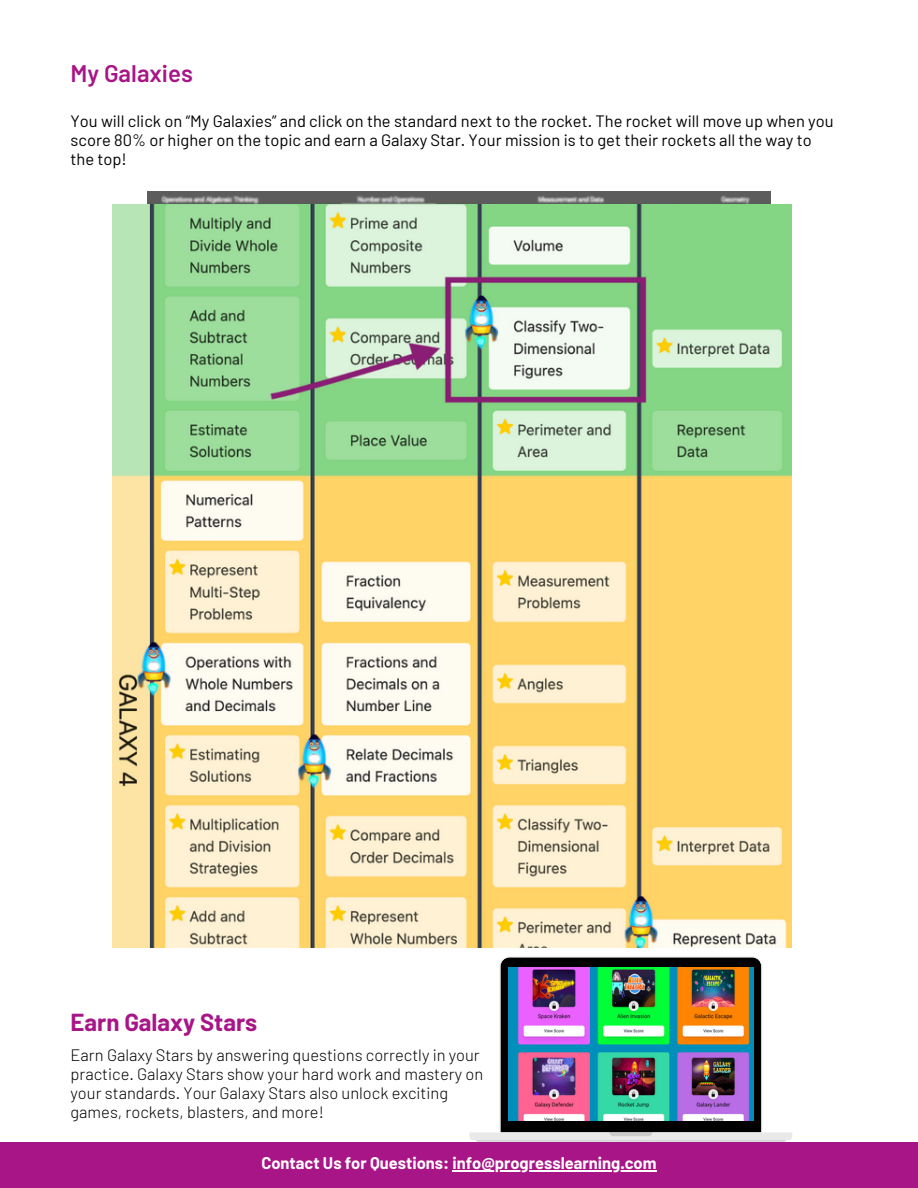
<style>
.page{position:relative;width:918px;height:1188px;background:#fff}
.page>*{position:absolute;margin:0;border:0;box-sizing:border-box;transform-origin:0 0}
.t1{font:700 24px "Barlow";color:#a81587}
.t2{font:600 24px "Barlow";color:#a81587}
.t3{font:16.5px/19.2px "Barlow";color:#000}
.t4{font:300 16.5px/19.2px "Barlow";color:#000}
.t5{font:700 16.5px "Barlow";color:#fff}
</style>
<div class="page">
<div style="left:0;top:1142px;width:918px;height:46px;background:#a81587"></div>
<svg style="left:469px;top:956px;width:323px;height:184px"></svg>
<svg style="left:476px;top:1132px;width:310px;height:10px;background:#e2e2e2"></svg>
<img style="left:508px;top:968px;width:245px;height:153px">
<img style="left:112px;top:204px;width:680px;height:744px">
<hr style="left:453px;top:1170px;width:204px;height:1px;background:#fff">
<p class="t2" style="left:71px;top:58px;width:124px">My Galaxies</p>
<p class="t3" style="left:71px;top:110px;width:765px">You will click on “My Galaxies” and click on the standard next to the rocket. The rocket will move up when you score 80% or higher on the topic and earn a Galaxy Star. Your mission is to get their rockets all the way to the top!</p>
<p class="t1" style="left:71px;top:1007px;width:188px">Earn Galaxy Stars</p>
<p class="t4" style="left:71px;top:1045px;width:414px">Earn Galaxy Stars by answering questions correctly in your practice. Galaxy Stars show your hard work and mastery on your standards. Your Galaxy Stars also unlock exciting games, rockets, blasters, and more!</p>
<p class="t5" style="left:261px;top:1153px;width:397px">Contact Us for Questions: info@progresslearning.com</p>
</div>
